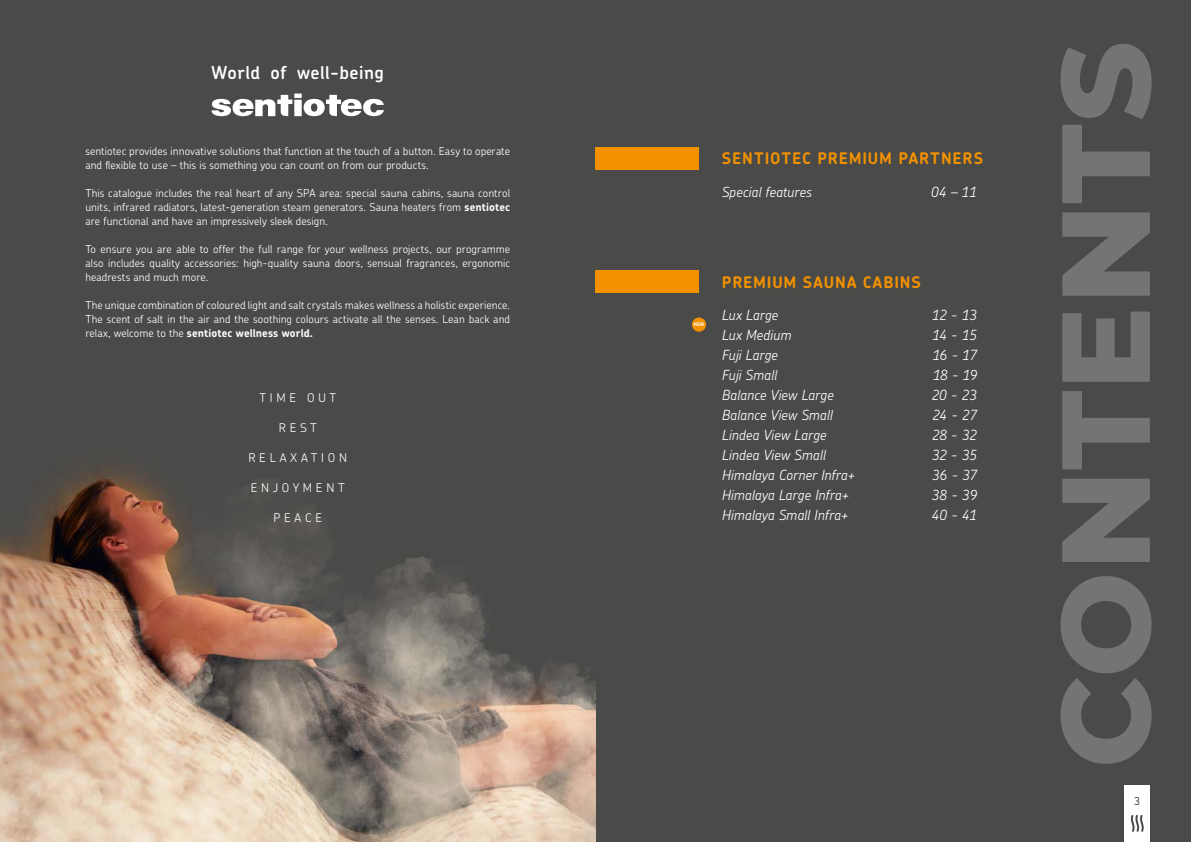
<style>
.page{position:relative;width:1191px;height:842px;background:#4a4a49}
.page>*{position:absolute;margin:0;border:0;box-sizing:border-box;transform-origin:0 0}
.t1{font:800 125px "Montserrat";color:#757474}
.t2{font:600 18px "Chevin Pro";letter-spacing:.025em;color:#fff}
.t3{font:700 16px "Chevin Pro";letter-spacing:.055em;color:#f39200}
.t4{font:italic 300 14px "Chevin Pro";color:#fff}
.t5{font:300 12px "Chevin Pro";letter-spacing:.315em;color:#fff}
.t6{font:300 11px/14px "Chevin Pro";letter-spacing:.005em;color:#fff;text-align:justify}
.t7{font:500 11px "Chevin Pro";color:#4a4a49}
.t8{font:700 5px "Chevin Pro";color:#fff}
.s1{font-weight:700}
</style>
<div class="page">
<img style="left:0;top:468px;width:595px;height:374px">
<div style="left:595px;top:147px;width:104px;height:22px;background:#f39200"></div>
<div style="left:595px;top:270px;width:104px;height:23px;background:#f39200"></div>
<div style="left:1124px;top:786px;width:25px;height:56px;background:#fff"></div>
<svg style="left:1130px;top:815px;width:14px;height:17px"></svg>
<svg style="left:211px;top:94px;width:173px;height:23px"></svg>
<div style="left:692px;top:317px;width:14px;height:15px;background:#f39200;border-radius:50%"></div>
<h2 class="t2" style="left:211px;top:60px;width:174px">World of well-being</h2>
<p class="t6" style="left:85px;top:144px;width:426px">sentiotec provides innovative solutions that function at the touch of a button. Easy to operate and flexible to use – this is something you can count on from our products.</p>
<p class="t6" style="left:85px;top:186px;width:426px">This catalogue includes the real heart of any SPA area: special sauna cabins, sauna control units, infrared radiators, latest-generation steam generators. Sauna heaters from <span class="s1">sentiotec </span>are functional and have an impressively sleek design.</p>
<p class="t6" style="left:85px;top:242px;width:426px">To ensure you are able to offer the full range for your wellness projects, our programme also includes quality accessories: high-quality sauna doors, sensual fragrances, ergonomic headrests and much more.</p>
<p class="t6" style="left:85px;top:298px;width:426px">The unique combination of coloured light and salt crystals makes wellness a holistic experience.<br>The scent of salt in the air and the soothing colours activate all the senses. Lean back and relax, welcome to the <span class="s1">sentiotec wellness world.</span></p>
<p class="t5" style="left:259px;top:389px;width:78px">TIME OUT</p>
<p class="t5" style="left:279px;top:419px;width:40px">REST</p>
<p class="t5" style="left:248px;top:449px;width:100px">RELAXATION</p>
<p class="t5" style="left:251px;top:479px;width:95px">ENJOYMENT</p>
<p class="t5" style="left:273px;top:509px;width:50px">PEACE</p>
<h3 class="t3" style="left:722px;top:148px;width:263px">SENTIOTEC PREMIUM PARTNERS</h3>
<p class="t4" style="left:721px;top:182px;width:92px">Special features</p>
<p class="t4" style="left:931px;top:182px;width:47px">04 – 11</p>
<p class="t8" style="left:693px;top:321px;width:12px">NEW</p>
<h3 class="t3" style="left:722px;top:271px;width:201px">PREMIUM SAUNA CABINS</h3>
<p class="t4" style="left:721px;top:306px;width:58px">Lux Large</p>
<p class="t4" style="left:931px;top:306px;width:47px">12 - 13</p>
<p class="t4" style="left:721px;top:326px;width:71px">Lux Medium</p>
<p class="t4" style="left:932px;top:326px;width:46px">14 - 15</p>
<p class="t4" style="left:721px;top:346px;width:58px">Fuji Large</p>
<p class="t4" style="left:932px;top:346px;width:46px">16 - 17</p>
<p class="t4" style="left:721px;top:366px;width:57px">Fuji Small</p>
<p class="t4" style="left:932px;top:366px;width:46px">18 - 19</p>
<p class="t4" style="left:721px;top:386px;width:113px">Balance View Large</p>
<p class="t4" style="left:931px;top:386px;width:47px">20 - 23</p>
<p class="t4" style="left:721px;top:406px;width:113px">Balance View Small</p>
<p class="t4" style="left:932px;top:406px;width:46px">24 - 27</p>
<p class="t4" style="left:721px;top:426px;width:106px">Lindea View Large</p>
<p class="t4" style="left:931px;top:426px;width:47px">28 - 32</p>
<p class="t4" style="left:721px;top:446px;width:106px">Lindea View Small</p>
<p class="t4" style="left:931px;top:446px;width:47px">32 - 35</p>
<p class="t4" style="left:721px;top:466px;width:135px">Himalaya Corner Infra+</p>
<p class="t4" style="left:932px;top:466px;width:46px">36 - 37</p>
<p class="t4" style="left:721px;top:486px;width:129px">Himalaya Large Infra+</p>
<p class="t4" style="left:931px;top:486px;width:47px">38 - 39</p>
<p class="t4" style="left:721px;top:506px;width:128px">Himalaya Small Infra+</p>
<p class="t4" style="left:931px;top:506px;width:47px">40 - 41</p>
<h1 class="t1" style="left:1013px;top:768px;width:728px;rotate:-90deg">CONTENTS</h1>
<p class="t7" style="left:1134px;top:793px;width:8px">3</p>
</div>
